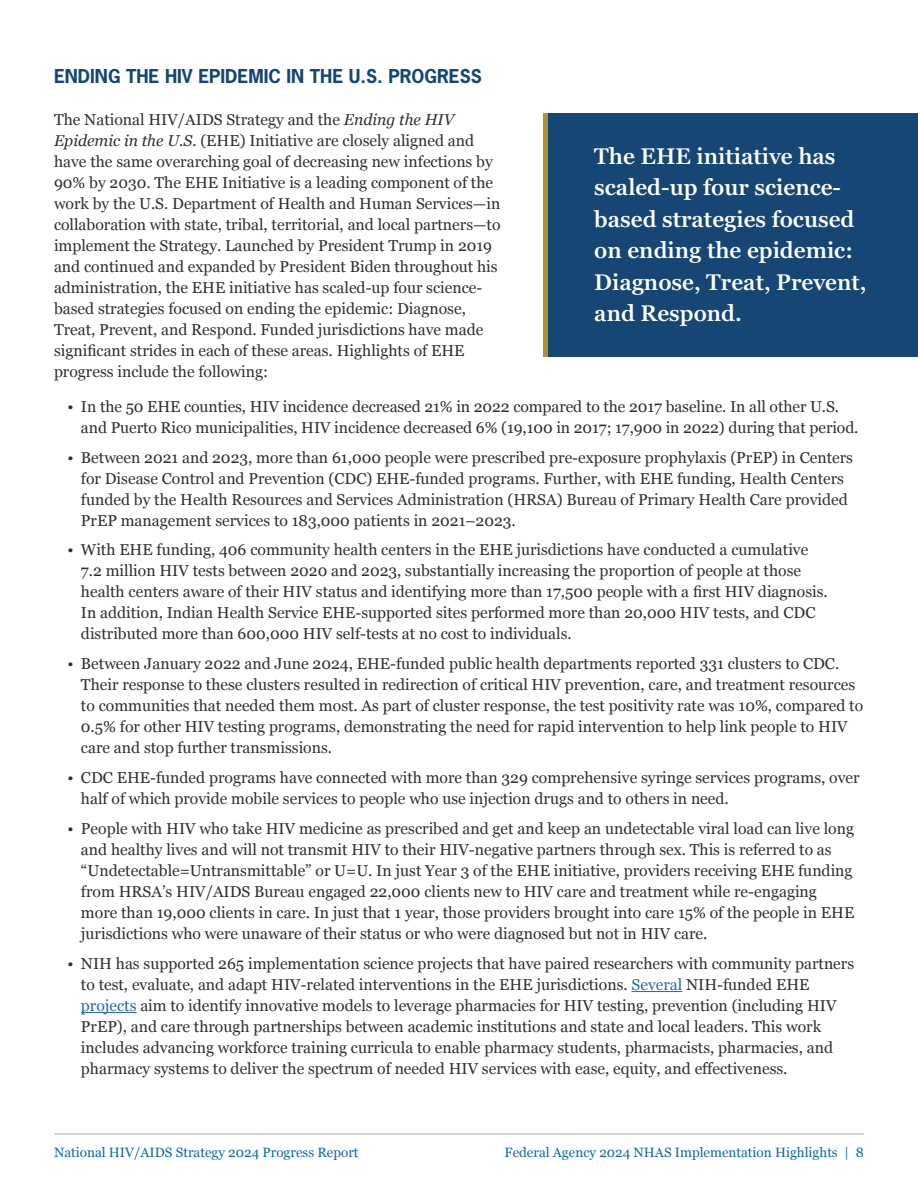
<style>
.page{position:relative;width:918px;height:1188px;background:#fff}
.page>*{position:absolute;margin:0;border:0;box-sizing:border-box;transform-origin:0 0}
.t1{font:600 22.5px/31.5px "Georgia Pro";color:#fff}
.t2{font:700 18px "News Gothic Std";color:#164674}
.t3{font:15.75px/21px "Georgia";color:#312f30}
.t4{font:13.5px "Georgia";color:#13689e}
.s1{font-style:italic}
.s2{color:#2b67a5}
</style>
<div class="page">
<hr style="left:54px;top:1134px;width:810px;height:1px;background:#a8a9ad">
<hr style="left:632px;top:991px;width:50px;height:1px;background:#2b67a5">
<hr style="left:81px;top:1012px;width:56px;height:1px;background:#2b67a5">
<div style="left:544px;top:113px;width:374px;height:243px;background:#164674"></div>
<hr style="left:544px;top:113px;width:4px;height:243px;background:#b0902f">
<p class="t2" style="left:54px;top:64px;width:429px">ENDING THE HIV EPIDEMIC IN THE U.S. PROGRESS</p>
<p class="t3" style="left:54px;top:109px;width:448px">The National HIV/AIDS Strategy and the <span class="s1">Ending the HIV Epidemic in the U.S.</span> (EHE) Initiative are closely aligned and have the same overarching goal of decreasing new infections by 90% by 2030. The EHE Initiative is a leading component of the work by the U.S. Department of Health and Human Services—in collaboration with state, tribal, territorial, and local partners—to implement the Strategy. Launched by President Trump in 2019 and continued and expanded by President Biden throughout his administration, the EHE initiative has scaled-up four science&shy;based strategies focused on ending the epidemic: Diagnose, Treat, Prevent, and Respond. Funded jurisdictions have made significant strides in each of these areas. Highlights of EHE progress include the following:</p>
<p class="t3" style="left:81px;top:395px;width:779px;text-indent:-13px">• In the 50 EHE counties, HIV incidence decreased 21% in 2022 compared to the 2017 baseline. In all other U.S. and Puerto Rico municipalities, HIV incidence decreased 6% (19,100 in 2017; 17,900 in 2022) during that period.</p>
<p class="t3" style="left:81px;top:446px;width:774px;text-indent:-13px">• Between 2021 and 2023, more than 61,000 people were prescribed pre-exposure prophylaxis (PrEP) in Centers for Disease Control and Prevention (CDC) EHE-funded programs. Further, with EHE funding, Health Centers funded by the Health Resources and Services Administration (HRSA) Bureau of Primary Health Care provided PrEP management services to 183,000 patients in 2021–2023.</p>
<p class="t3" style="left:81px;top:539px;width:748px;text-indent:-13px">• With EHE funding, 406 community health centers in the EHE jurisdictions have conducted a cumulative 7.2 million HIV tests between 2020 and 2023, substantially increasing the proportion of people at those health centers aware of their HIV status and identifying more than 17,500 people with a first HIV diagnosis.<br>In addition, Indian Health Service EHE-supported sites performed more than 20,000 HIV tests, and CDC distributed more than 600,000 HIV self-tests at no cost to individuals.</p>
<p class="t3" style="left:81px;top:653px;width:784px;text-indent:-13px">• Between January 2022 and June 2024, EHE-funded public health departments reported 331 clusters to CDC.<br>Their response to these clusters resulted in redirection of critical HIV prevention, care, and treatment resources to communities that needed them most. As part of cluster response, the test positivity rate was 10%, compared to 0.5% for other HIV testing programs, demonstrating the need for rapid intervention to help link people to HIV care and stop further transmissions.</p>
<p class="t3" style="left:81px;top:767px;width:780px;text-indent:-13px">• CDC EHE-funded programs have connected with more than 329 comprehensive syringe services programs, over half of which provide mobile services to people who use injection drugs and to others in need.</p>
<p class="t3" style="left:81px;top:818px;width:775px;text-indent:-13px">• People with HIV who take HIV medicine as prescribed and get and keep an undetectable viral load can live long and healthy lives and will not transmit HIV to their HIV-negative partners through sex. This is referred to as “Undetectable=Untransmittable” or U=U. In just Year 3 of the EHE initiative, providers receiving EHE funding from HRSA’s HIV/AIDS Bureau engaged 22,000 clients new to HIV care and treatment while re-engaging more than 19,000 clients in care. In just that 1 year, those providers brought into care 15% of the people in EHE jurisdictions who were unaware of their status or who were diagnosed but not in HIV care.</p>
<p class="t3" style="left:81px;top:952px;width:775px;text-indent:-13px">• NIH has supported 265 implementation science projects that have paired researchers with community partners to test, evaluate, and adapt HIV-related interventions in the EHE jurisdictions. <span class="s2">Several</span> NIH-funded EHE <span class="s2">projects</span> aim to identify innovative models to leverage pharmacies for HIV testing, prevention (including HIV PrEP), and care through partnerships between academic institutions and state and local leaders. This work includes advancing workforce training curricula to enable pharmacy students, pharmacists, pharmacies, and pharmacy systems to deliver the spectrum of needed HIV services with ease, equity, and effectiveness.</p>
<h1 class="t1" style="left:594px;top:141px;width:274px">The EHE initiative has scaled-up four science&shy;based strategies focused on ending the epidemic:<br>Diagnose, Treat, Prevent, and Respond.</h1>
<p class="t4" style="left:54px;top:1142px;width:306px">National HIV/AIDS Strategy 2024 Progress Report</p>
<p class="t4" style="left:505px;top:1142px;width:361px">Federal Agency 2024 NHAS Implementation Highlights | 8</p>
</div>
